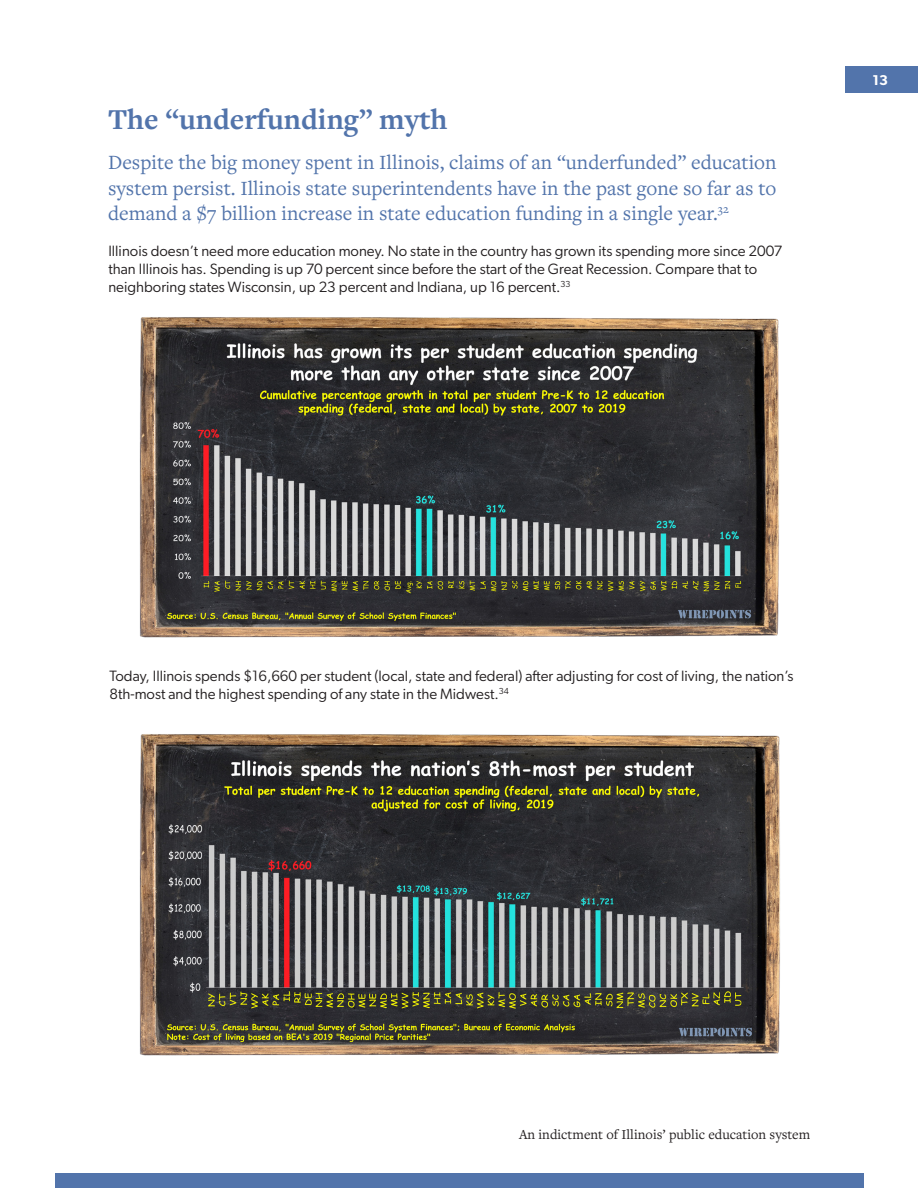
<style>
.page{position:relative;width:918px;height:1188px;background:#fff}
.page>*{position:absolute;margin:0;border:0;box-sizing:border-box;transform-origin:0 0}
.t1{font:700 30px "Freight Text Pro";color:#5274ab}
.t2{font:21px/25.2px "Freight Text Pro";color:#5274ab;text-align:justify}
.t3{font:15px/18px "Gibson";color:#231f20}
.t4{font:14.25px "Freight Text Pro";color:#231f20}
.t5{font:600 14.25px "Gibson";color:#fff}
</style>
<div class="page">
<div style="left:55px;top:1173px;width:809px;height:15px;background:#5274ab"></div>
<div style="left:846px;top:66px;width:72px;height:27px;background:#5274ab"></div>
<img style="left:139px;top:317px;width:640px;height:321px">
<img style="left:139px;top:734px;width:641px;height:322px">
<p class="t1" style="left:108px;top:99px;width:341px">The “underfunding” myth</p>
<p class="t2" style="left:108px;top:149px;width:670px">Despite the big money spent in Illinois, claims of an “underfunded” education system persist. Illinois state superintendents have in the past gone so far as to demand a $7 billion increase in state education funding in a single year.<sup>32</sup></p>
<p class="t3" style="left:108px;top:242px;width:675px">Illinois doesn’t need more education money. No state in the country has grown its spending more since 2007 than Illinois has. Spending is up 70 percent since before the start of the Great Recession. Compare that to neighboring states Wisconsin, up 23 percent and Indiana, up 16 percent.<sup>33</sup></p>
<p class="t5" style="left:873px;top:72px;width:17px">13</p>
<p class="t3" style="left:110px;top:667px;width:685px">Today, Illinois spends $16,660 per student (local, state and federal) after adjusting for cost of living, the nation’s<br>8th-most and the highest spending of any state in the Midwest.<sup>34</sup></p>
<p class="t4" style="left:519px;top:1125px;width:293px">An indictment of Illinois’ public education system</p>
</div>
